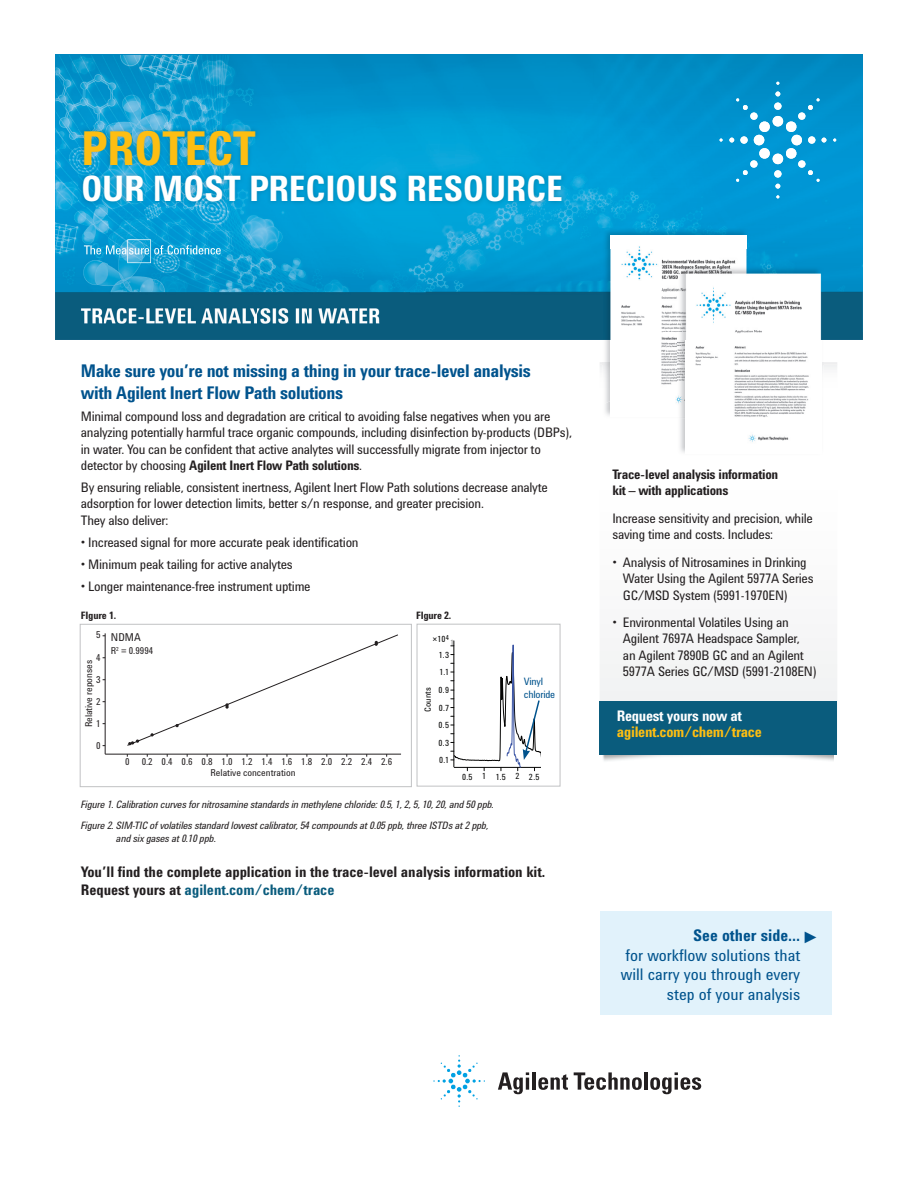
<style>
.page{position:relative;width:918px;height:1188px;background:#fff}
.page>*{position:absolute;margin:0;border:0;box-sizing:border-box;transform-origin:0 0}
.t1{font:700 48px "Agilent Condensed CFF";letter-spacing:-.01em;color:#fdbe12}
.t2{font:700 36px "Agilent Condensed CFF";letter-spacing:-.01em;color:#fff}
.t3{font:700 18px/21.9px "Agilent Condensed CFF";letter-spacing:-.02em;color:#00538d}
.t4{font:16.5px/19.5px "Agilent Condensed CFF";color:#00538d}
.t5{font:700 15px/18px "Agilent Condensed CFF";letter-spacing:-.005em;color:#231f20}
.t6{font:700 15px "Agilent Condensed CFF";letter-spacing:-.02em;color:#fdbe12}
.t7{font:700 15px "Agilent Condensed CFF";letter-spacing:-.02em;color:#fff}
.t8{font:13.5px/16.5px "Agilent Condensed CFF";letter-spacing:-.02em;color:#231f20}
.t9{font:700 13.5px/16.5px "Agilent Condensed CFF";letter-spacing:-.02em;color:#231f20}
.t10{font:11.1px "Agilent Condensed CFF";color:#231f20}
.t11{font:italic 10.5px/20.2px "Agilent Condensed CFF";letter-spacing:-.02em;color:#231f20}
.t12{font:700 10.5px "Agilent Condensed CFF";letter-spacing:-.02em;color:#231f20}
.t13{font:10.5px/13.5px "Agilent Condensed CFF";letter-spacing:-.02em;color:#00538d}
.t14{font:9.75px/10.9px "Agilent Condensed CFF";color:#231f20}
.t15{font:8.7px "Agilent Condensed CFF";letter-spacing:.025em;color:#050504}
.t16{font:7.5px "Agilent Condensed CFF";color:#808180}
.s1{font-weight:700}
.s2{color:#0a5c7d}
</style>
<div class="page">
<div style="left:600px;top:651px;width:237px;height:50px;background:#f3f4f4"></div>
<img style="left:55px;top:55px;width:215px;height:95px">
<img style="left:270px;top:55px;width:216px;height:71px">
<img style="left:486px;top:55px;width:215px;height:95px">
<img style="left:701px;top:55px;width:162px;height:194px">
<img style="left:55px;top:150px;width:54px;height:142px">
<img style="left:540px;top:150px;width:162px;height:95px">
<img style="left:109px;top:207px;width:431px;height:85px">
<img style="left:540px;top:245px;width:62px;height:4px">
<img style="left:78px;top:126px;width:489px;height:81px">
<div style="left:791px;top:135px;width:11px;height:10px;background:#fff;border-radius:50%"></div>
<div style="left:808px;top:136px;width:7px;height:8px;background:#fff;border-radius:50%"></div>
<div style="left:754px;top:135px;width:10px;height:10px;background:#fff;border-radius:50%"></div>
<svg style="left:736px;top:148px;width:84px;height:41px;background:#24a5db"></svg>
<svg style="left:729px;top:92px;width:97px;height:50px;background:#26a1d4"></svg>
<svg style="left:84px;top:239px;width:137px;height:24px;background:#30abd9"></svg>
<svg style="left:498px;top:1072px;width:31px;height:22px"></svg>
<hr style="left:532px;top:1072px;width:4px;height:18px;background:#231f20">
<svg style="left:538px;top:1074px;width:30px;height:16px"></svg>
<svg style="left:574px;top:1072px;width:68px;height:18px"></svg>
<hr style="left:644px;top:1072px;width:4px;height:18px;background:#231f20">
<svg style="left:650px;top:1072px;width:51px;height:22px"></svg>
<svg style="left:433px;top:1055px;width:52px;height:52px"></svg>
<img style="left:602px;top:339px;width:8px;height:23px">
<img style="left:605px;top:407px;width:5px;height:9px">
<img style="left:602px;top:228px;width:146px;height:21px">
<img style="left:610px;top:236px;width:136px;height:126px">
<img style="left:680px;top:418px;width:5px;height:35px">
<svg style="left:600px;top:362px;width:237px;height:45px"></svg>
<img style="left:678px;top:339px;width:8px;height:77px">
<img style="left:686px;top:339px;width:135px;height:103px">
<img style="left:603px;top:755px;width:231px;height:6px">
<div style="left:600px;top:701px;width:237px;height:54px;background:#0a5c7d"></div>
<div style="left:600px;top:911px;width:232px;height:104px;background:#e1f2fb"></div>
<hr style="left:105px;top:633px;width:1px;height:121px;background:#231f20">
<hr style="left:105px;top:754px;width:296px;height:1px;background:#231f20">
<svg style="left:127px;top:634px;width:271px;height:112px"></svg>
<div style="left:80px;top:624px;width:332px;height:163px;border:1px solid #c1c2c4"></div>
<div style="left:417px;top:624px;width:143px;height:162px;border:1px solid #c1c2c4"></div>
<svg style="left:451px;top:640px;width:90px;height:131px"></svg>
<img style="left:426px;top:249px;width:437px;height:32px">
<img style="left:55px;top:292px;width:354px;height:40px">
<img style="left:409px;top:281px;width:454px;height:51px">
<img style="left:55px;top:332px;width:808px;height:7px">
<h1 class="t1" style="left:81px;top:131px;width:176px">PROTECT</h1>
<h2 class="t2" style="left:81px;top:175px;width:483px">OUR MOST PRECIOUS RESOURCE</h2>
<h3 class="t3" style="left:81px;top:361px;width:452px">Make sure you’re not missing a thing in your trace-level analysis with Agilent Inert Flow Path solutions</h3>
<p class="t8" style="left:81px;top:409px;width:493px">Minimal compound loss and degradation are critical to avoiding false negatives when you are analyzing potentially harmful trace organic compounds, including disinfection by-products (DBPs), in water. You can be confident that active analytes will successfully migrate from injector to detector by choosing <span class="s1">Agilent Inert Flow Path solutions</span>.</p>
<p class="t8" style="left:81px;top:480px;width:468px">By ensuring reliable, consistent inertness, Agilent Inert Flow Path solutions decrease analyte adsorption for lower detection limits, better s/n response, and greater precision.<br>They also deliver:</p>
<p class="t8" style="left:81px;top:535px;width:279px">• Increased signal for more accurate peak identification</p>
<p class="t8" style="left:81px;top:557px;width:213px">• Minimum peak tailing for active analytes</p>
<p class="t8" style="left:81px;top:579px;width:231px">• Longer maintenance-free instrument uptime</p>
<p class="t12" style="left:81px;top:612px;width:37px">FIgure 1.</p>
<p class="t12" style="left:416px;top:612px;width:37px">FIgure 2.</p>
<p class="t14" style="left:96px;top:630px;width:6px">5</p>
<p class="t14" style="left:96px;top:652px;width:6px">4</p>
<p class="t14" style="left:96px;top:675px;width:6px">3</p>
<p class="t14" style="left:96px;top:697px;width:6px">2</p>
<p class="t14" style="left:96px;top:719px;width:6px">1</p>
<p class="t14" style="left:96px;top:741px;width:6px">0</p>
<p class="t14" style="left:125px;top:757px;width:29px">0 0.2</p>
<p class="t10" style="left:111px;top:633px;width:31px">NDMA</p>
<p class="t14" style="left:111px;top:646px;width:44px">R<sup>2</sup> = 0.9994</p>
<p class="t15" style="left:432px;top:636px;width:18px">×10<sup>4</sup></p>
<p class="t16" style="left:451px;top:639px;width:5px">1</p>
<p class="t15" style="left:439px;top:651px;width:12px">1.3</p>
<p class="t14" style="left:84px;top:727px;width:69px;rotate:-90deg">Relative reponses</p>
<p class="t15" style="left:439px;top:669px;width:11px">1.1</p>
<p class="t15" style="left:439px;top:687px;width:12px">0.9</p>
<p class="t15" style="left:425px;top:712px;width:27px;rotate:-90deg">Counts</p>
<p class="t15" style="left:439px;top:704px;width:12px">0.7</p>
<p class="t15" style="left:439px;top:722px;width:12px">0.5</p>
<p class="t15" style="left:439px;top:739px;width:12px">0.3</p>
<p class="t15" style="left:439px;top:757px;width:12px">0.1</p>
<p class="t14" style="left:261px;top:757px;width:132px">1.4 1.6 1.8 2.0 2.2 2.4 2.6</p>
<p class="t14" style="left:211px;top:757px;width:87px;text-indent:-49px">0.4 0.6 0.8 1.0 1.2<br>Relative concentration</p>
<p class="t13" style="left:524px;top:675px;width:33px">Vinyl chloride</p>
<p class="t15" style="left:462px;top:773px;width:79px">0.5 1 1.5 2 2.5</p>
<p class="t11" style="left:81px;top:795px;width:415px">Figure 1. Calibration curves for nitrosamine standards in methylene chloride: 0.5, 1, 2, 5, 10, 20, and 50 ppb.<br>Figure 2. SIM-TIC of volatiles standard lowest calibrator, 54 compounds at 0.05 ppb, three ISTDs at 2 ppb,</p>
<p class="t11" style="left:116px;top:829px;width:101px">and six gases at 0.10 ppb.</p>
<p class="t5" style="left:81px;top:864px;width:466px">You’ll find the complete application in the trace-level analysis information kit.<br>Request yours at <span class="s2">agilent.com/chem/trace</span></p>
<p class="t9" style="left:612px;top:467px;width:167px">Trace-level analysis information kit – with applications</p>
<p class="t8" style="left:612px;top:511px;width:202px">Increase sensitivity and precision, while saving time and costs. Includes:</p>
<p class="t8" style="left:623px;top:555px;width:192px;text-indent:-11px">• Analysis of Nitrosamines in Drinking<br>Water Using the Agilent 5977A Series<br>GC/MSD System (5991-1970EN)</p>
<p class="t8" style="left:623px;top:615px;width:195px;text-indent:-11px">• Environmental Volatiles Using an Agilent 7697A Headspace Sampler,<br>an Agilent 7890B GC and an Agilent 5977A Series GC/MSD (5991-2108EN)</p>
<p class="t7" style="left:617px;top:710px;width:127px">Request yours now at</p>
<p class="t6" style="left:617px;top:727px;width:147px">agilent.com/chem/trace</p>
<p class="t4" style="left:621px;top:927px;width:199px;text-indent:72px"><span class="s1">See other side…</span>► for workflow solutions that will carry you through every</p>
<p class="t4" style="left:667px;top:986px;width:135px">step of your analysis</p>
</div>
